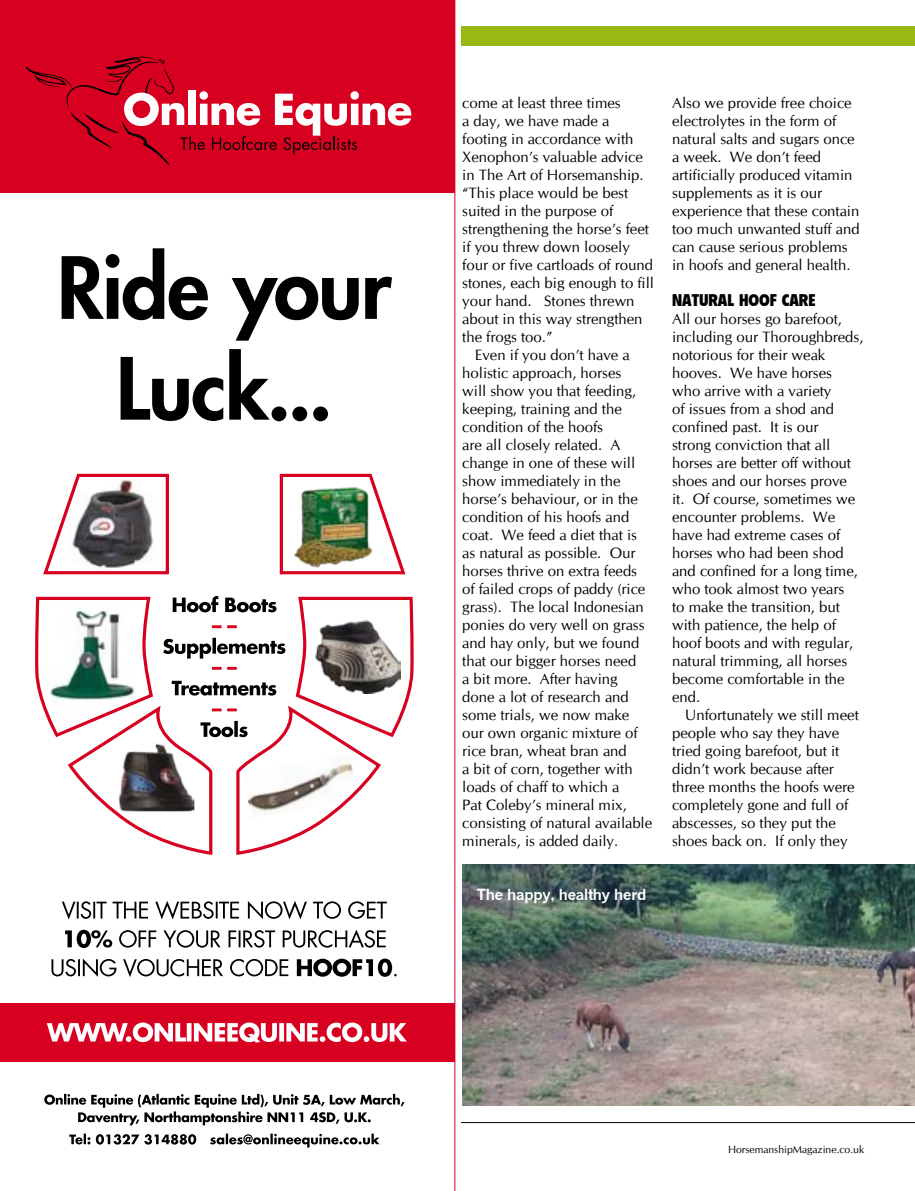
<style>
.page{position:relative;width:915px;height:1191px;background:#fff}
.page>*{position:absolute;margin:0;border:0;box-sizing:border-box;transform-origin:0 0}
.t1{font:16.5px "There Sign Head 3";color:#000}
.t2{font:15px/18px "CG Omega";color:#000}
.t3{font:15px "There Sign Text 2";letter-spacing:-.01em;color:#fff}
.t4{font:10.5px "CG Omega";color:#000}
</style>
<div class="page">
<div style="left:461px;top:26px;width:453px;height:20px;background:#97b911"></div>
<hr style="left:461px;top:1122px;width:453px;height:1px;background:#000">
<img style="left:462px;top:864px;width:452px;height:242px">
<hr style="left:454px;top:0;width:1px;height:1191px;background:#d60320">
<div style="left:0;top:0;width:454px;height:193px;background:#d70021"></div>
<div style="left:0;top:1003px;width:454px;height:59px;background:#d70021"></div>
<svg style="left:51px;top:958px;width:345px;height:19px"></svg>
<svg style="left:65px;top:929px;width:320px;height:19px"></svg>
<svg style="left:62px;top:901px;width:324px;height:18px"></svg>
<svg style="left:120px;top:349px;width:208px;height:72px"></svg>
<svg style="left:62px;top:248px;width:330px;height:93px"></svg>
<svg style="left:69px;top:1133px;width:310px;height:14px"></svg>
<svg style="left:44px;top:1093px;width:360px;height:32px"></svg>
<svg style="left:26px;top:56px;width:385px;height:110px"></svg>
<svg style="left:47px;top:1022px;width:360px;height:20px"></svg>
<svg style="left:43px;top:473px;width:126px;height:102px"></svg>
<img style="left:279px;top:473px;width:127px;height:102px">
<svg style="left:35px;top:596px;width:379px;height:259px"></svg>
<p class="t2" style="left:462px;top:94px;width:160px">come at least three times</p>
<p class="t2" style="left:462px;top:112px;width:149px">a day, we have made a</p>
<p class="t2" style="left:462px;top:130px;width:173px">footing in accordance with</p>
<p class="t2" style="left:462px;top:148px;width:182px">Xenophon’s valuable advice</p>
<p class="t2" style="left:462px;top:166px;width:183px">in The Art of Horsemanship.</p>
<p class="t2" style="left:462px;top:184px;width:167px">“This place would be best</p>
<p class="t2" style="left:462px;top:202px;width:152px">suited in the purpose of</p>
<p class="t2" style="left:462px;top:220px;width:188px">strengthening the horse’s feet</p>
<p class="t2" style="left:462px;top:238px;width:169px">if you threw down loosely</p>
<p class="t2" style="left:462px;top:256px;width:192px">four or five cartloads of round</p>
<p class="t2" style="left:462px;top:274px;width:193px">stones, each big enough to fill</p>
<p class="t2" style="left:462px;top:292px;width:174px">your hand. Stones threwn</p>
<p class="t2" style="left:462px;top:310px;width:182px">about in this way strengthen</p>
<p class="t2" style="left:462px;top:328px;width:92px">the frogs too.”</p>
<p class="t2" style="left:475px;top:346px;width:156px">Even if you don’t have a</p>
<p class="t2" style="left:462px;top:364px;width:160px">holistic approach, horses</p>
<p class="t2" style="left:462px;top:382px;width:175px">will show you that feeding,</p>
<p class="t2" style="left:462px;top:400px;width:161px">keeping, training and the</p>
<p class="t2" style="left:462px;top:418px;width:142px">condition of the hoofs</p>
<p class="t2" style="left:462px;top:436px;width:160px">are all closely related. A</p>
<p class="t2" style="left:462px;top:454px;width:174px">change in one of these will</p>
<p class="t2" style="left:462px;top:472px;width:160px">show immediately in the</p>
<p class="t2" style="left:462px;top:490px;width:177px">horse’s behaviour, or in the</p>
<p class="t2" style="left:462px;top:508px;width:168px">condition of his hoofs and</p>
<p class="t2" style="left:462px;top:526px;width:176px">coat. We feed a diet that is</p>
<p class="t2" style="left:462px;top:544px;width:175px">as natural as possible. Our</p>
<p class="t2" style="left:462px;top:562px;width:176px">horses thrive on extra feeds</p>
<p class="t2" style="left:462px;top:580px;width:184px">of failed crops of paddy (rice</p>
<p class="t2" style="left:462px;top:598px;width:183px">grass). The local Indonesian</p>
<p class="t2" style="left:462px;top:616px;width:184px">ponies do very well on grass</p>
<p class="t2" style="left:462px;top:634px;width:178px">and hay only, but we found</p>
<p class="t2" style="left:462px;top:652px;width:175px">that our bigger horses need</p>
<p class="t2" style="left:462px;top:670px;width:157px">a bit more. After having</p>
<p class="t2" style="left:462px;top:688px;width:168px">done a lot of research and</p>
<p class="t2" style="left:462px;top:706px;width:168px">some trials, we now make</p>
<p class="t2" style="left:462px;top:724px;width:177px">our own organic mixture of</p>
<p class="t2" style="left:462px;top:742px;width:166px">rice bran, wheat bran and</p>
<p class="t2" style="left:462px;top:760px;width:172px">a bit of corn, together with</p>
<p class="t2" style="left:462px;top:778px;width:158px">loads of chaff to which a</p>
<p class="t2" style="left:462px;top:796px;width:166px">Pat Coleby’s mineral mix,</p>
<p class="t2" style="left:462px;top:814px;width:191px">consisting of natural available</p>
<p class="t2" style="left:462px;top:832px;width:157px">minerals, is added daily.</p>
<p class="t3" style="left:476px;top:886px;width:171px">The happy, healthy herd</p>
<p class="t2" style="left:671px;top:94px;width:189px">Also we provide free choice electrolytes in the form of natural salts and sugars once a week. We don’t feed artificially produced vitamin supplements as it is our experience that these contain too much unwanted stuff and can cause serious problems in hoofs and general health.</p>
<p class="t1" style="left:671px;top:291px;width:145px">NATURAL HOOF CARE</p>
<p class="t2" style="left:671px;top:310px;width:193px">All our horses go barefoot, including our Thoroughbreds, notorious for their weak hooves. We have horses who arrive with a variety<br>of issues from a shod and confined past. It is our<br>strong conviction that all horses are better off without shoes and our horses prove<br>it. Of course, sometimes we encounter problems. We have had extreme cases of horses who had been shod and confined for a long time, who took almost two years<br>to make the transition, but with patience, the help of hoof boots and with regular, natural trimming, all horses become comfortable in the end.</p>
<p class="t2" style="left:671px;top:706px;width:188px;text-indent:13px">Unfortunately we still meet people who say they have tried going barefoot, but it didn’t work because after three months the hoofs were completely gone and full of abscesses, so they put the shoes back on. If only they</p>
<p class="t4" style="left:727px;top:1142px;width:138px">HorsemanshipMagazine.co.uk</p>
</div>
